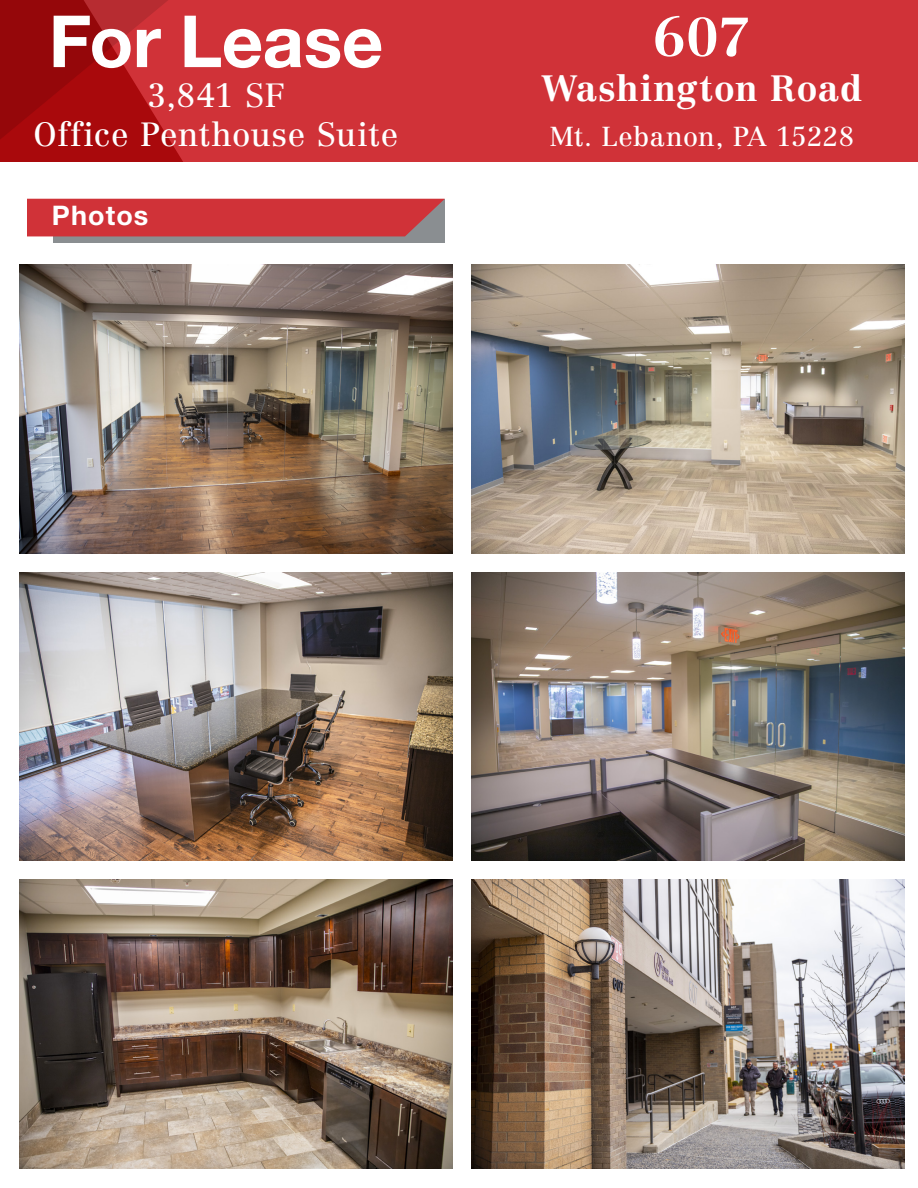
<style>
.page{position:relative;width:918px;height:1188px;background:#fff}
.page>*{position:absolute;margin:0;border:0;box-sizing:border-box;transform-origin:0 0}
.t1{font:700 72px "Helvetica Neue LT Std";letter-spacing:-.005em;color:#fff}
.t2{font:700 54px "Centennial LT Std";color:#fff}
.t3{font:700 36px "Centennial LT Std";letter-spacing:.02em;color:#fff}
.t4{font:33px/39.6px "Centennial LT Std";letter-spacing:.015em;color:#fff;text-align:center}
.t5{font:27px "Centennial LT Std";letter-spacing:.01em;color:#fff}
.t6{font:700 27px "Helvetica Neue LT Std";letter-spacing:.04em;color:#fff}
</style>
<div class="page">
<div style="left:0;top:0;width:918px;height:162px;background:#d03238"></div>
<svg style="left:0;top:0;width:183px;height:162px"></svg>
<div style="left:53px;top:199px;width:392px;height:44px;background:linear-gradient(to right,#8a8e91,#8a8e91)"></div>
<div style="left:27px;top:199px;width:418px;height:37px;background:#d03238"></div>
<img style="left:20px;top:265px;width:432px;height:288px">
<img style="left:472px;top:265px;width:433px;height:288px">
<img style="left:20px;top:572px;width:432px;height:289px">
<img style="left:472px;top:572px;width:433px;height:289px">
<img style="left:20px;top:880px;width:432px;height:288px">
<img style="left:472px;top:880px;width:433px;height:288px">
<h1 class="t1" style="left:49px;top:-3px;width:336px">For Lease</h1>
<p class="t4" style="left:34px;top:75px;width:366px">3,841 SF<br>Office Penthouse Suite</p>
<p class="t6" style="left:52px;top:199px;width:98px">Photos</p>
<h2 class="t2" style="left:653px;top:5px;width:99px">607</h2>
<p class="t3" style="left:542px;top:67px;width:322px">Washington Road</p>
<p class="t5" style="left:550px;top:121px;width:306px">Mt. Lebanon, PA 15228</p>
</div>
